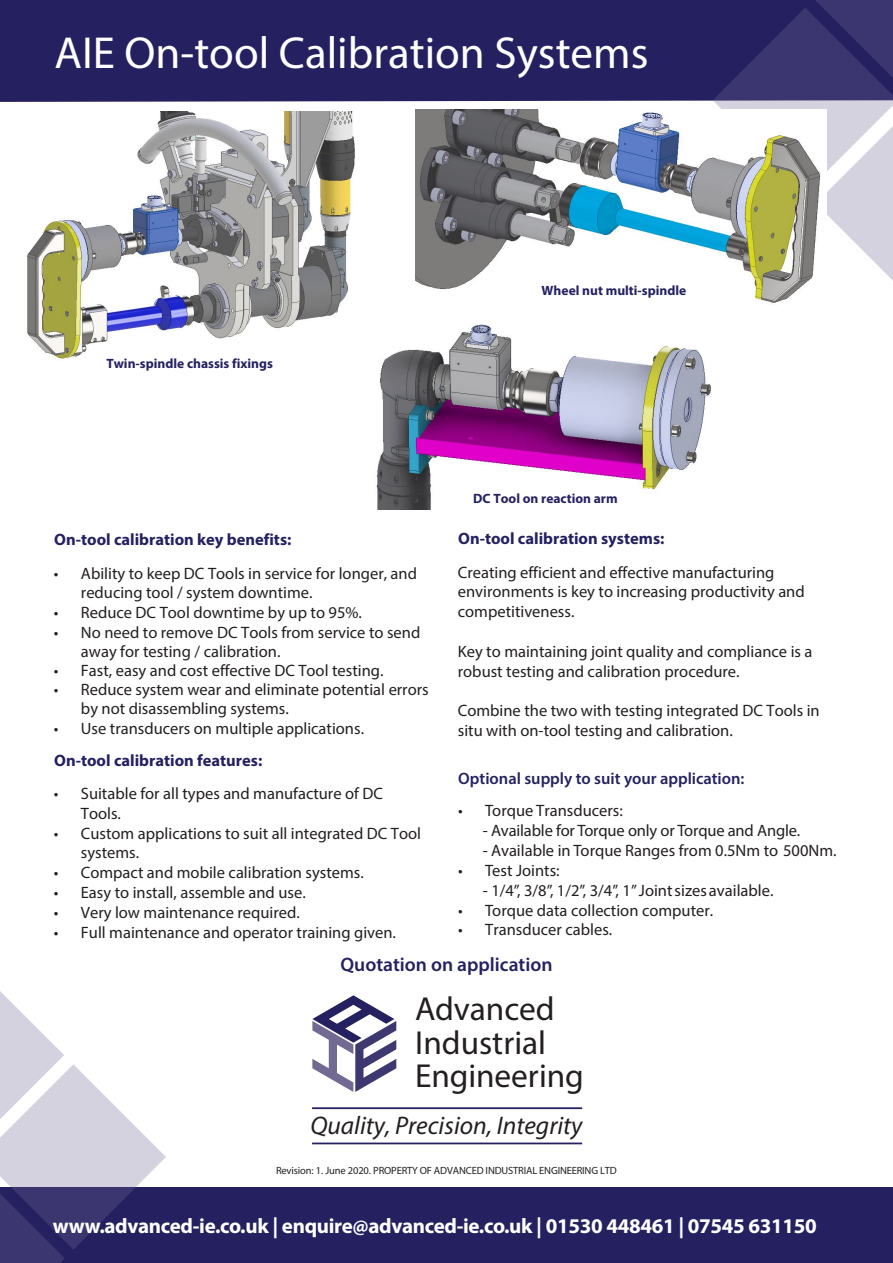
<style>
.page{position:relative;width:893px;height:1263px;background:#fff}
.page>*{position:absolute;margin:0;border:0;box-sizing:border-box;transform-origin:0 0}
.t1{font:45px "Myriad Pro";color:#fff}
.t2{font:33.3px "Myriad Pro";color:#231f20}
.t3{font:italic 25.5px "Myriad Pro";color:#231f20}
.t4{font:700 21px "Myriad Pro";letter-spacing:-.015em;color:#fff}
.t5{font:600 19.5px "Myriad Pro";color:#252161}
.t6{font:16.5px/19.8px "Myriad Pro";color:#231f20}
.t7{font:700 16.5px "Myriad Pro";color:#252161}
.t8{font:600 16.5px "Myriad Pro";color:#252161}
.t9{font:700 13.5px "Myriad Pro";color:#252161}
.t10{font:10.5px "Myriad Pro";letter-spacing:-.015em;color:#231f20}
</style>
<div class="page">
<div style="left:0;top:1188px;width:893px;height:75px;background:#252161"></div>
<svg style="left:0;top:991px;width:166px;height:272px"></svg>
<div style="left:0;top:0;width:713px;height:102px;background:#252161"></div>
<svg style="left:713px;top:0;width:180px;height:281px;background:#7b789e"></svg>
<svg style="left:312px;top:995px;width:84px;height:97px"></svg>
<hr style="left:312px;top:1107px;width:270px;height:2px;background:#252161">
<hr style="left:312px;top:1142px;width:270px;height:2px;background:#252161">
<img style="left:27px;top:111px;width:328px;height:248px">
<img style="left:376px;top:324px;width:335px;height:186px">
<img style="left:416px;top:109px;width:410px;height:194px">
<p class="t1" style="left:55px;top:25px;width:595px">AIE On-tool Calibration Systems</p>
<p class="t9" style="left:106px;top:355px;width:168px">Twin-spindle chassis fixings</p>
<p class="t9" style="left:542px;top:282px;width:146px">Wheel nut multi-spindle</p>
<p class="t7" style="left:54px;top:528px;width:239px">On-tool calibration key benefits:</p>
<p class="t6" style="left:81px;top:563px;width:338px;text-indent:-27px">• Ability to keep DC Tools in service for longer, and reducing tool / system downtime.</p>
<p class="t6" style="left:54px;top:602px;width:310px">• Reduce DC Tool downtime by up to 95%.</p>
<p class="t6" style="left:81px;top:623px;width:341px;line-height:19px;text-indent:-27px">• No need to remove DC Tools from service to send away for testing / calibration.</p>
<p class="t6" style="left:54px;top:660px;width:331px">• Fast, easy and cost effective DC Tool testing.</p>
<p class="t6" style="left:81px;top:680px;width:349px;line-height:19px;text-indent:-27px">• Reduce system wear and eliminate potential errors by not disassembling systems.</p>
<p class="t6" style="left:54px;top:718px;width:312px">• Use transducers on multiple applications.</p>
<p class="t7" style="left:54px;top:749px;width:210px">On-tool calibration features:</p>
<p class="t6" style="left:81px;top:783px;width:304px;text-indent:-27px">• Suitable for all types and manufacture of DC<br>Tools.</p>
<p class="t6" style="left:81px;top:823px;width:342px;text-indent:-27px">• Custom applications to suit all integrated DC Tool systems.</p>
<p class="t6" style="left:54px;top:862px;width:311px">• Compact and mobile calibration systems.</p>
<p class="t6" style="left:54px;top:882px;width:253px">• Easy to install, assemble and use.</p>
<p class="t6" style="left:54px;top:902px;width:247px">• Very low maintenance required.</p>
<p class="t6" style="left:54px;top:922px;width:344px">• Full maintenance and operator training given.</p>
<p class="t9" style="left:473px;top:489px;width:146px">DC Tool on reaction arm</p>
<p class="t7" style="left:458px;top:527px;width:208px">On-tool calibration systems:</p>
<p class="t6" style="left:458px;top:562px;width:348px">Creating efficient and effective manufacturing environments is key to increasing productivity and competitiveness.</p>
<p class="t6" style="left:458px;top:641px;width:356px">Key to maintaining joint quality and compliance is a robust testing and calibration procedure.</p>
<p class="t6" style="left:458px;top:701px;width:363px">Combine the two with testing integrated DC Tools in situ with on-tool testing and calibration.</p>
<p class="t8" style="left:458px;top:768px;width:288px">Optional supply to suit your application:</p>
<p class="t6" style="left:458px;top:801px;width:166px">• Torque Transducers:</p>
<p class="t6" style="left:483px;top:820px;width:319px">- Available for Torque only or Torque and Angle.</p>
<p class="t6" style="left:483px;top:840px;width:355px">- Available in Torque Ranges from 0.5Nm to 500Nm.</p>
<p class="t6" style="left:458px;top:860px;width:103px">• Test Joints:</p>
<p class="t6" style="left:483px;top:880px;width:292px">- 1/4”, 3/8”, 1/2”, 3/4”, 1” Joint sizes available.</p>
<p class="t6" style="left:458px;top:900px;width:256px">• Torque data collection computer.</p>
<p class="t6" style="left:458px;top:919px;width:156px">• Transducer cables.</p>
<p class="t5" style="left:340px;top:952px;width:214px">Quotation on application</p>
<p class="t2" style="left:415px;top:989px;width:141px">Advanced</p>
<p class="t2" style="left:415px;top:1022px;width:133px">Industrial</p>
<p class="t2" style="left:415px;top:1055px;width:170px">Engineering</p>
<p class="t3" style="left:310px;top:1109px;width:274px">Quality, Precision, Integrity</p>
<p class="t10" style="left:276px;top:1163px;width:342px">Revision: 1. June 2020. PROPERTY OF ADVANCED INDUSTRIAL ENGINEERING LTD</p>
<p class="t4" style="left:53px;top:1212px;width:766px">www.advanced-ie.co.uk | enquire@advanced-ie.co.uk | 01530 448461 | 07545 631150</p>
</div>
